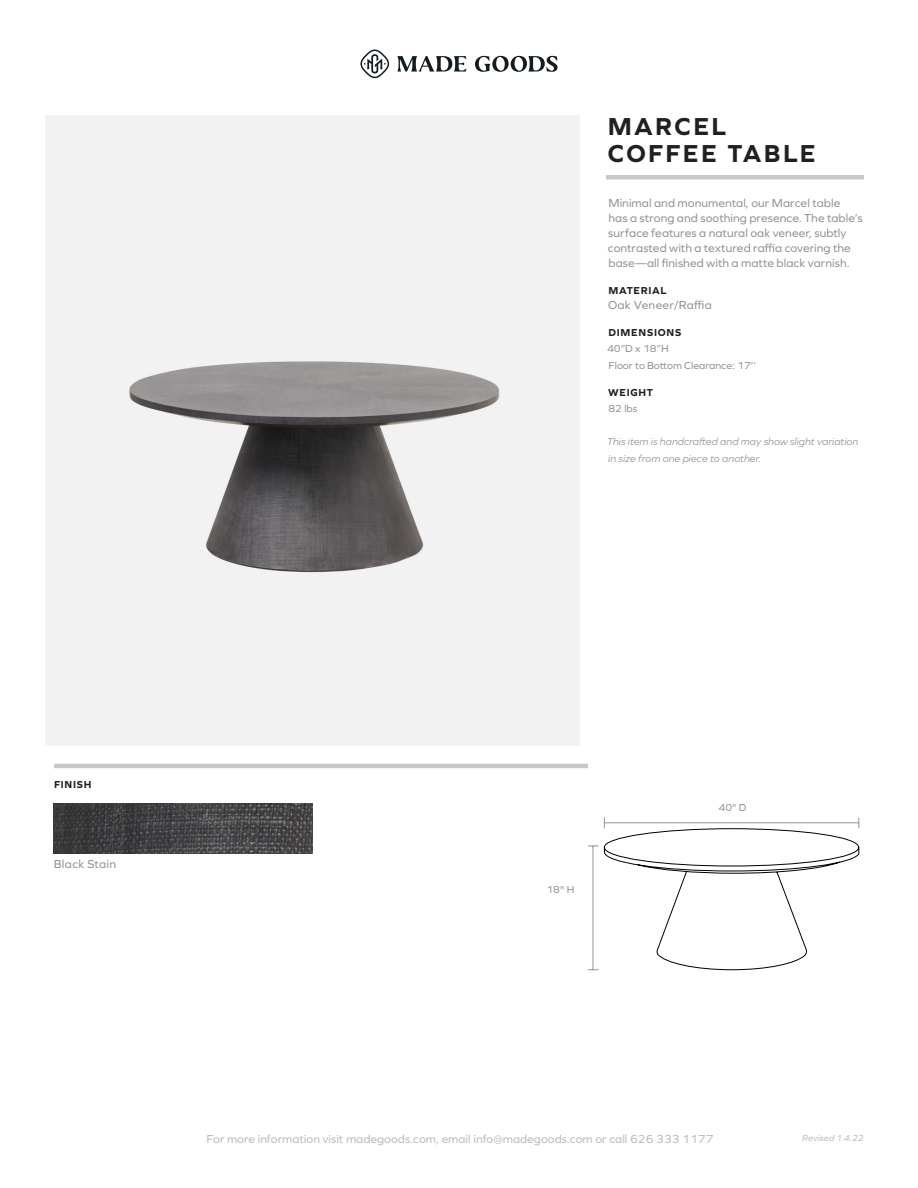
<style>
.page{position:relative;width:918px;height:1188px;background:#fff}
.page>*{position:absolute;margin:0;border:0;box-sizing:border-box;transform-origin:0 0}
.t1{font:700 25.5px "Graphie";letter-spacing:.085em;color:#231f20}
.t2{font:12px/15px "Graphie";letter-spacing:.005em;color:#939598}
.t3{font:12px "Graphie";color:#bcbdc0}
.t4{font:12px "Graphie";letter-spacing:.03em;color:#939598}
.t5{font:12px "Graphie";letter-spacing:.025em;color:#939598}
.t6{font:italic 10.5px/16.5px "Graphie";color:#939598}
.t7{font:10.5px "Graphie";color:#939598}
.t8{font:700 10.5px "Graphie";letter-spacing:.07em;color:#231f20}
.t9{font:italic 9px "Graphie";letter-spacing:.015em;color:#bcbdc0}
</style>
<div class="page">
<div style="left:606px;top:175px;width:258px;height:5px;background:#c7c8ca"></div>
<svg style="left:397px;top:56px;width:161px;height:16px"></svg>
<svg style="left:360px;top:50px;width:29px;height:28px"></svg>
<hr style="left:54px;top:764px;width:534px;height:4px;background:#c7c8ca">
<img style="left:45px;top:116px;width:534px;height:629px">
<img style="left:54px;top:803px;width:258px;height:51px">
<svg style="left:588px;top:818px;width:272px;height:152px"></svg>
<p class="t1" style="left:608px;top:111px;width:120px">MARCEL</p>
<p class="t1" style="left:608px;top:138px;width:209px">COFFEE TABLE</p>
<p class="t2" style="left:608px;top:195px;width:256px">Minimal and monumental, our Marcel table<br>has a strong and soothing presence. The table’s surface features a natural oak veneer, subtly contrasted with a textured raffia covering the base—all finished with a matte black varnish.</p>
<p class="t8" style="left:609px;top:284px;width:59px">MATERIAL</p>
<p class="t4" style="left:608px;top:298px;width:105px">Oak Veneer/Raffia</p>
<p class="t8" style="left:609px;top:326px;width:74px">DIMENSIONS</p>
<p class="t7" style="left:607px;top:343px;width:63px">40”D x 18”H</p>
<p class="t7" style="left:608px;top:359px;width:149px">Floor to Bottom Clearance: 17’’</p>
<p class="t8" style="left:608px;top:386px;width:46px">WEIGHT</p>
<p class="t7" style="left:608px;top:403px;width:31px">82 lbs</p>
<p class="t6" style="left:607px;top:433px;width:253px">This item is handcrafted and may show slight variation in size from one piece to another.</p>
<p class="t8" style="left:54px;top:779px;width:39px">FINISH</p>
<p class="t5" style="left:54px;top:856px;width:64px">Black Stain</p>
<p class="t7" style="left:546px;top:883px;width:29px">18" H</p>
<p class="t7" style="left:719px;top:801px;width:29px">40" D</p>
<p class="t3" style="left:207px;top:1132px;width:508px">For more information visit madegoods.com, email info@madegoods.com or call 626 333 1177</p>
<p class="t9" style="left:802px;top:1132px;width:63px">Revised 1.4.22</p>
</div>
